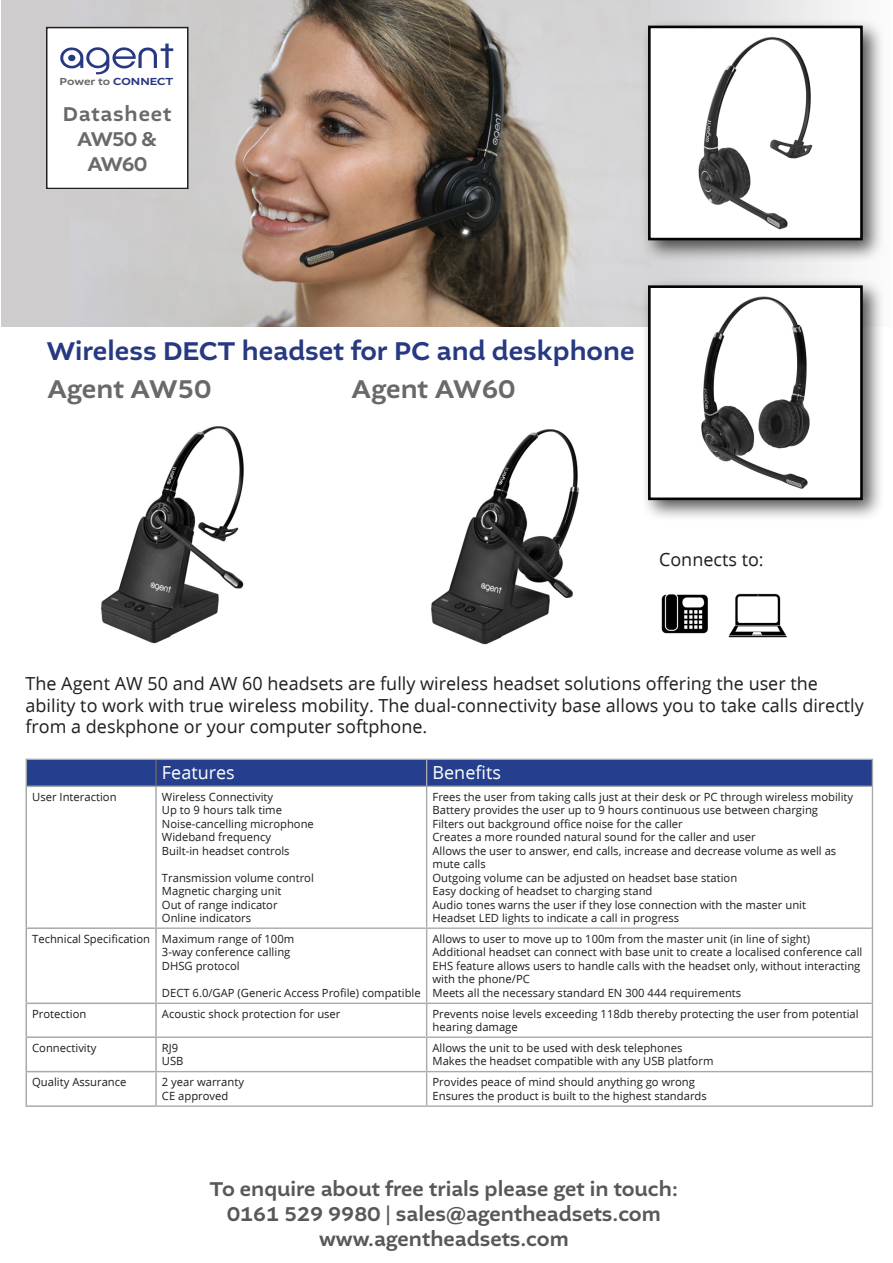
<style>
.page{position:relative;width:893px;height:1263px;background:#fff}
.page>*{position:absolute;margin:0;border:0;box-sizing:border-box;transform-origin:0 0}
.Blue_subhead{font:500 27px "Altivo";color:#273982}
.Grey_subhead{font:500 27px "Altivo";color:#686968}
.t1{font:500 21px "Altivo";color:#57585a}
.Product_name{font:500 21px/25.2px "Altivo";letter-spacing:.035em;color:#686968;text-align:center}
.Body_Copy{font:18px/21.6px "Open Sans";color:#231f20}
.Body_Copy_White{font:18px "Open Sans";color:#fff}
.Features_text{font:11.25px/13.5px "Open Sans";color:#231f20}
.t2{font:500 10.8px "Altivo";color:#676868;scale:1.12 1}
.s1{color:#283883}
</style>
<div class="page">
<img style="left:728px;top:593px;width:59px;height:45px">
<img style="left:661px;top:594px;width:47px;height:40px">
<img style="left:431px;top:429px;width:148px;height:216px">
<img style="left:100px;top:426px;width:144px;height:218px">
<svg style="left:157px;top:787px;width:715px;height:249px"></svg>
<svg style="left:26px;top:759px;width:847px;height:27px;background:#2c448f"></svg>
<hr style="left:26px;top:787px;width:1px;height:140px;background:#a8a9ad">
<hr style="left:26px;top:929px;width:1px;height:73px;background:#a8a9ad">
<hr style="left:26px;top:1004px;width:1px;height:32px;background:#a8a9ad">
<hr style="left:26px;top:785px;width:131px;height:2px;background:#a8a9ad">
<hr style="left:26px;top:927px;width:131px;height:2px;background:#a8a9ad">
<hr style="left:26px;top:1002px;width:131px;height:2px;background:#a8a9ad">
<hr style="left:155px;top:787px;width:2px;height:140px;background:#a8a9ad">
<hr style="left:155px;top:929px;width:2px;height:73px;background:#a8a9ad">
<hr style="left:155px;top:1004px;width:2px;height:32px;background:#a8a9ad">
<hr style="left:157px;top:786px;width:270px;height:1px;background:#a8a9ad">
<hr style="left:157px;top:927px;width:270px;height:2px;background:#a8a9ad">
<hr style="left:157px;top:1003px;width:270px;height:1px;background:#a8a9ad">
<hr style="left:426px;top:787px;width:1px;height:140px;background:#a8a9ad">
<hr style="left:426px;top:929px;width:1px;height:74px;background:#a8a9ad">
<hr style="left:426px;top:1004px;width:1px;height:32px;background:#a8a9ad">
<hr style="left:872px;top:786px;width:1px;height:142px;background:#a8a9ad">
<hr style="left:872px;top:928px;width:1px;height:75px;background:#a8a9ad">
<hr style="left:872px;top:1003px;width:1px;height:34px;background:#a8a9ad">
<hr style="left:427px;top:786px;width:445px;height:1px;background:#a8a9ad">
<hr style="left:427px;top:927px;width:445px;height:2px;background:#a8a9ad">
<hr style="left:427px;top:1003px;width:445px;height:1px;background:#a8a9ad">
<hr style="left:26px;top:1038px;width:1px;height:33px;background:#a8a9ad">
<hr style="left:26px;top:1072px;width:1px;height:33px;background:#a8a9ad">
<hr style="left:26px;top:1036px;width:131px;height:2px;background:#a8a9ad">
<hr style="left:26px;top:1071px;width:131px;height:1px;background:#a8a9ad">
<hr style="left:26px;top:1105px;width:131px;height:2px;background:#a8a9ad">
<hr style="left:155px;top:1038px;width:2px;height:33px;background:#a8a9ad">
<hr style="left:155px;top:1072px;width:2px;height:33px;background:#a8a9ad">
<hr style="left:157px;top:1036px;width:270px;height:2px;background:#a8a9ad">
<hr style="left:157px;top:1071px;width:270px;height:1px;background:#a8a9ad">
<hr style="left:157px;top:1105px;width:270px;height:2px;background:#a8a9ad">
<hr style="left:426px;top:1038px;width:1px;height:33px;background:#a8a9ad">
<hr style="left:426px;top:1072px;width:1px;height:33px;background:#a8a9ad">
<hr style="left:427px;top:1036px;width:445px;height:2px;background:#a8a9ad">
<hr style="left:872px;top:1037px;width:1px;height:34px;background:#a8a9ad">
<hr style="left:872px;top:1071px;width:1px;height:34px;background:#a8a9ad">
<hr style="left:427px;top:1071px;width:445px;height:1px;background:#a8a9ad">
<hr style="left:427px;top:1105px;width:446px;height:2px;background:#a8a9ad">
<hr style="left:155px;top:760px;width:2px;height:25px;background:#686968">
<img style="left:1px;top:0;width:848px;height:326px">
<div style="left:641px;top:18px;width:244px;height:244px;background:#231f20;opacity:.75"></div>
<img style="left:652px;top:30px;width:207px;height:206px">
<div style="left:648px;top:26px;width:215px;height:214px;border:3px solid #040503"></div>
<div style="left:641px;top:278px;width:244px;height:244px;background:#231f20;opacity:.75"></div>
<img style="left:652px;top:289px;width:207px;height:207px">
<div style="left:648px;top:285px;width:215px;height:215px;border:3px solid #040503"></div>
<div style="left:47px;top:28px;width:141px;height:77px;background:#fff"></div>
<svg style="left:60px;top:44px;width:113px;height:30px"></svg>
<div style="left:68px;top:55px;width:7px;height:6px;background:#283883;border-radius:50%"></div>
<div style="left:47px;top:105px;width:141px;height:84px;background:#fff"></div>
<div style="left:46px;top:27px;width:143px;height:162px;border:2px solid #231f20"></div>
<p class="t2" style="left:60px;top:74px;width:103px">Power to <span class="s1">CONNECT</span></p>
<p class="Product_name" style="left:63px;top:102px;width:110px">Datasheet<br>AW50 &amp;<br>AW60</p>
<p class="Blue_subhead" style="left:47px;top:334px;width:589px">Wireless DECT headset for PC and deskphone</p>
<p class="Grey_subhead" style="left:47px;top:371px;width:165px">Agent AW50</p>
<p class="Grey_subhead" style="left:351px;top:371px;width:165px">Agent AW60</p>
<p class="Body_Copy" style="left:659px;top:550px;width:106px">Connects to:</p>
<p class="Body_Copy" style="left:26px;top:675px;width:840px">The Agent AW 50 and AW 60 headsets are fully wireless headset solutions offering the user the ability to work with true wireless mobility. The dual-connectivity base allows you to take calls directly from a deskphone or your computer softphone.</p>
<p class="Body_Copy_White" style="left:162px;top:765px;width:74px">Features</p>
<p class="Body_Copy_White" style="left:432px;top:765px;width:70px">Benefits</p>
<p class="Features_text" style="left:32px;top:791px;width:86px">User Interaction</p>
<p class="Features_text" style="left:162px;top:791px;width:113px">Wireless Connectivity</p>
<p class="Features_text" style="left:162px;top:805px;width:122px">Up to 9 hours talk time</p>
<p class="Features_text" style="left:162px;top:818px;width:154px">Noise-cancelling microphone</p>
<p class="Features_text" style="left:162px;top:832px;width:111px">Wideband frequency</p>
<p class="Features_text" style="left:162px;top:845px;width:129px">Built-in headset controls</p>
<p class="Features_text" style="left:162px;top:872px;width:153px">Transmission volume control</p>
<p class="Features_text" style="left:162px;top:886px;width:121px">Magnetic charging unit</p>
<p class="Features_text" style="left:162px;top:899px;width:117px">Out of range indicator</p>
<p class="Features_text" style="left:162px;top:913px;width:91px">Online indicators</p>
<p class="Features_text" style="left:432px;top:791px;width:422px">Frees the user from taking calls just at their desk or PC through wireless mobility</p>
<p class="Features_text" style="left:432px;top:805px;width:387px">Battery provides the user up to 9 hours continuous use between charging</p>
<p class="Features_text" style="left:432px;top:818px;width:252px">Filters out background office noise for the caller</p>
<p class="Features_text" style="left:432px;top:832px;width:325px">Creates a more rounded natural sound for the caller and user</p>
<p class="Features_text" style="left:432px;top:845px;width:405px">Allows the user to answer, end calls, increase and decrease volume as well as mute calls</p>
<p class="Features_text" style="left:432px;top:872px;width:306px">Outgoing volume can be adjusted on headset base station</p>
<p class="Features_text" style="left:432px;top:886px;width:221px">Easy docking of headset to charging stand</p>
<p class="Features_text" style="left:432px;top:899px;width:375px">Audio tones warns the user if they lose connection with the master unit</p>
<p class="Features_text" style="left:432px;top:913px;width:248px">Headset LED lights to indicate a call in progress</p>
<p class="Features_text" style="left:32px;top:933px;width:120px">Technical Specification</p>
<p class="Features_text" style="left:162px;top:933px;width:134px">Maximum range of 100m</p>
<p class="Features_text" style="left:162px;top:946px;width:130px">3-way conference calling</p>
<p class="Features_text" style="left:162px;top:960px;width:79px">DHSG protocol</p>
<p class="Features_text" style="left:162px;top:987px;width:260px">DECT 6.0/GAP (Generic Access Profile) compatible</p>
<p class="Features_text" style="left:432px;top:933px;width:379px">Allows to user to move up to 100m from the master unit (in line of sight)</p>
<p class="Features_text" style="left:432px;top:946px;width:431px">Additional headset can connect with base unit to create a localised conference call</p>
<p class="Features_text" style="left:432px;top:960px;width:429px">EHS feature allows users to handle calls with the headset only, without interacting with the phone/PC</p>
<p class="Features_text" style="left:432px;top:987px;width:310px">Meets all the necessary standard EN 300 444 requirements</p>
<p class="Features_text" style="left:32px;top:1008px;width:56px">Protection</p>
<p class="Features_text" style="left:162px;top:1008px;width:180px">Acoustic shock protection for user</p>
<p class="Features_text" style="left:432px;top:1008px;width:428px">Prevents noise levels exceeding 118db thereby protecting the user from potential hearing damage</p>
<p class="Features_text" style="left:32px;top:1042px;width:66px">Connectivity</p>
<p class="Features_text" style="left:162px;top:1042px;width:18px">RJ9</p>
<p class="Features_text" style="left:162px;top:1055px;width:23px">USB</p>
<p class="Features_text" style="left:432px;top:1042px;width:251px">Allows the unit to be used with desk telephones</p>
<p class="Features_text" style="left:432px;top:1055px;width:282px">Makes the headset compatible with any USB platform</p>
<p class="Features_text" style="left:32px;top:1076px;width:96px">Quality Assurance</p>
<p class="Features_text" style="left:162px;top:1076px;width:84px">2 year warranty</p>
<p class="Features_text" style="left:162px;top:1090px;width:68px">CE approved</p>
<p class="Features_text" style="left:432px;top:1076px;width:264px">Provides peace of mind should anything go wrong</p>
<p class="Features_text" style="left:432px;top:1090px;width:276px">Ensures the product is built to the highest standards</p>
<p class="t1" style="left:210px;top:1175px;width:469px">To enquire about free trials please get in touch:</p>
<p class="t1" style="left:227px;top:1200px;width:435px">0161 529 9980 | sales@agentheadsets.com</p>
<p class="t1" style="left:319px;top:1226px;width:251px">www.agentheadsets.com</p>
</div>
